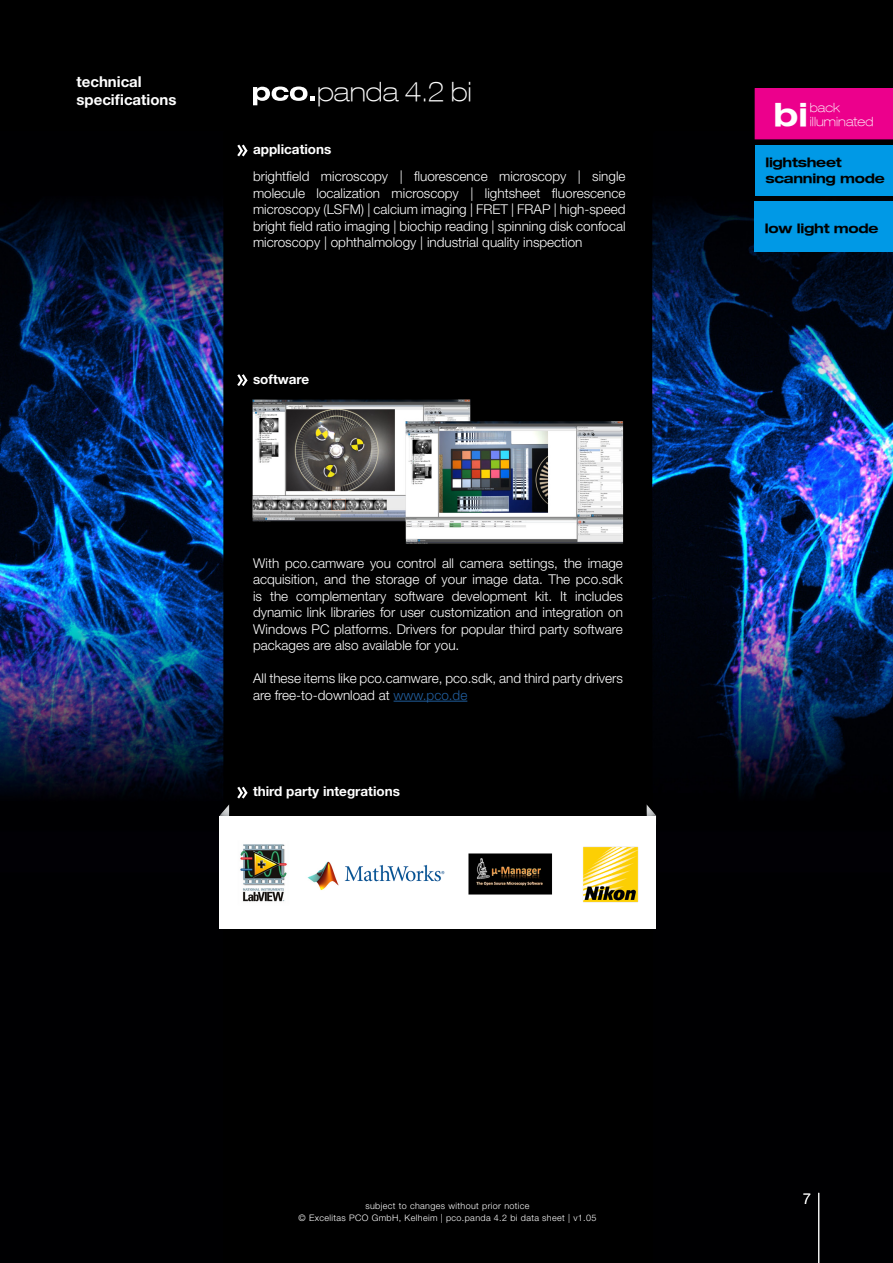
<style>
.page{position:relative;width:893px;height:1263px;background:#fff}
.page>*{position:absolute;margin:0;border:0;box-sizing:border-box;transform-origin:0 0}
.t1{font:700 expanded 32.1px "Helvetica Neue";color:#fff}
.t2{font:100 expanded 26.55px "Helvetica Neue";color:#fff}
.Titel{font:700 15px "Helvetica Neue LT Std";color:#fff}
.t3{font:300 15px "Helvetica Neue LT Std";color:#fff}
.GS_schwarz{font:300 13.5px/16.5px "Helvetica Neue LT Std";color:#fff;text-align:justify}
.GS_schwarz-2{font:700 13.5px "Helvetica Neue LT Std";color:#fff}
.GS_grau{font:700 13.5px "Helvetica Neue LT Std";color:#fff}
.t4{font:700 expanded 13.2px "Helvetica Neue";letter-spacing:-.02em;color:#000}
.t5{font:100 expanded 12.75px "Helvetica Neue";color:#fff}
.t6{font:300 9px/12px "Helvetica Neue LT Std";letter-spacing:.04em;color:#fff;text-align:center}
.s1{color:#215e9e}
</style>
<div class="page">
<img style="left:0;top:0;width:893px;height:1263px">
<hr style="left:818px;top:1193px;width:1px;height:70px;background:#fff">
<div style="left:216px;top:352px;width:115px;height:56px;background:#000"></div>
<svg style="left:237px;top:374px;width:11px;height:12px"></svg>
<img style="left:245px;top:392px;width:401px;height:321px">
<hr style="left:394px;top:701px;width:73px;height:1px;background:#215e9e">
<div style="left:244px;top:78px;width:80px;height:36px;background:#000"></div>
<svg style="left:253px;top:87px;width:62px;height:18px"></svg>
<div style="left:755px;top:88px;width:138px;height:51px;background:#ec008c"></div>
<div style="left:755px;top:145px;width:138px;height:50px;background:#0099e6"></div>
<div style="left:755px;top:201px;width:138px;height:50px;background:#0099e6"></div>
<svg style="left:235px;top:142px;width:15px;height:17px"></svg>
<svg style="left:235px;top:784px;width:15px;height:17px"></svg>
<div style="left:644px;top:802px;width:13px;height:14px;background:#fff;opacity:.75"></div>
<div style="left:644px;top:808px;width:13px;height:17px;background:#000;opacity:.75"></div>
<div style="left:218px;top:802px;width:14px;height:14px;background:#fff;opacity:.75"></div>
<div style="left:218px;top:808px;width:14px;height:17px;background:#000;opacity:.75"></div>
<div style="left:219px;top:817px;width:437px;height:112px;background:#fff"></div>
<img style="left:468px;top:853px;width:85px;height:42px">
<img style="left:307px;top:861px;width:32px;height:29px">
<img style="left:344px;top:864px;width:101px;height:18px">
<img style="left:240px;top:844px;width:47px;height:58px">
<img style="left:583px;top:846px;width:56px;height:57px">
<p class="Titel" style="left:77px;top:73px;width:67px">technical</p>
<p class="Titel" style="left:77px;top:91px;width:101px">specifications</p>
<p class="t2" style="left:317px;top:75px;width:156px">panda 4.2 bi</p>
<p class="GS_grau" style="left:253px;top:141px;width:80px">applications</p>
<p class="GS_schwarz" style="left:253px;top:168px;width:374px">brightfield microscopy | fluorescence microscopy | single molecule localization microscopy | lightsheet fluorescence microscopy (LSFM) | calcium imaging | FRET | FRAP | high-speed bright field ratio imaging | biochip reading | spinning disk confocal microscopy | ophthalmology | industrial quality inspection</p>
<p class="GS_schwarz-2" style="left:253px;top:371px;width:58px">software</p>
<p class="GS_schwarz" style="left:253px;top:554px;width:371px">With pco.camware you control all camera settings, the image acquisition, and the storage of your image data. The pco.sdk is the complementary software development kit. It includes dynamic link libraries for user customization and integration on Windows PC platforms. Drivers for popular third party software packages are also available for you.</p>
<p class="GS_schwarz" style="left:253px;top:670px;width:371px">All these items like pco.camware, pco.sdk, and third party drivers are free-to-download at <span class="s1">www.pco.de</span></p>
<p class="GS_schwarz-2" style="left:253px;top:783px;width:148px">third party integrations</p>
<p class="t1" style="left:774px;top:94px;width:36px">bi</p>
<p class="t5" style="left:810px;top:99px;width:32px">back</p>
<p class="t5" style="left:810px;top:114px;width:65px">illuminated</p>
<p class="t4" style="left:765px;top:154px;width:78px">lightsheet</p>
<p class="t4" style="left:765px;top:170px;width:121px">scanning mode</p>
<p class="t4" style="left:765px;top:220px;width:115px">low light mode</p>
<p class="t6" style="left:299px;top:1199px;width:299px">subject to changes without prior notice<br>© Excelitas PCO GmbH, Kelheim | pco.panda 4.2 bi data sheet | v1.05</p>
<p class="t3" style="left:803px;top:1189px;width:10px">7</p>
</div>
